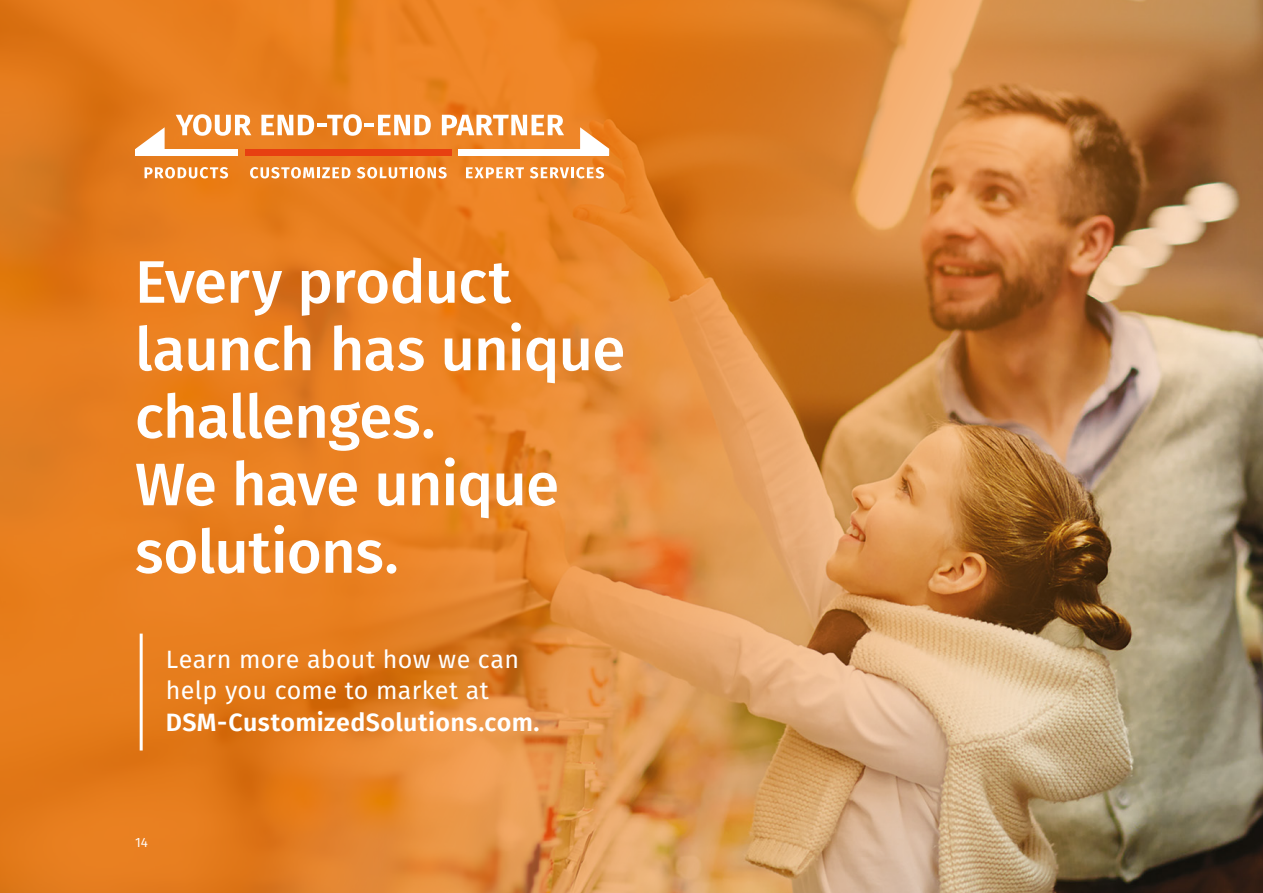
<style>
.page{position:relative;width:1263px;height:893px;background:#fff}
.page>*{position:absolute;margin:0;border:0;box-sizing:border-box;transform-origin:0 0}
.t1{font:500 60px/67.5px "Fira Sans";letter-spacing:-.015em;color:#fff}
.t2{font:25.05px/31.3px "Fira Sans";letter-spacing:.01em;color:#fff}
.t3{font:600 25.05px "Fira Sans";letter-spacing:.015em;color:#fff}
.t4{font:13.5px "Fira Sans";color:#fff}
</style>
<div class="page">
<img style="left:0;top:0;width:1263px;height:893px">
<svg style="left:176px;top:114px;width:75px;height:22px"></svg>
<svg style="left:261px;top:114px;width:170px;height:22px"></svg>
<svg style="left:442px;top:115px;width:122px;height:20px"></svg>
<div style="left:245px;top:149px;width:207px;height:6px;background:#e74011"></div>
<svg style="left:145px;top:167px;width:83px;height:11px"></svg>
<svg style="left:250px;top:167px;width:100px;height:11px"></svg>
<svg style="left:357px;top:167px;width:90px;height:11px"></svg>
<svg style="left:466px;top:167px;width:58px;height:11px"></svg>
<svg style="left:530px;top:167px;width:74px;height:11px"></svg>
<div style="left:459px;top:149px;width:150px;height:6px;background:#fff"></div>
<svg style="left:580px;top:127px;width:29px;height:22px"></svg>
<div style="left:136px;top:149px;width:102px;height:6px;background:#fff"></div>
<svg style="left:136px;top:127px;width:29px;height:22px"></svg>
<hr style="left:140px;top:634px;width:3px;height:116px;background:#fff">
<p class="t1" style="left:135px;top:245px;width:492px">Every product launch has unique challenges.<br>We have unique solutions.</p>
<p class="t2" style="left:166px;top:643px;width:355px">Learn more about how we can help you come to market at</p>
<p class="t3" style="left:166px;top:701px;width:375px">DSM-CustomizedSolutions.com.</p>
<p class="t4" style="left:135px;top:832px;width:14px">14</p>
</div>
